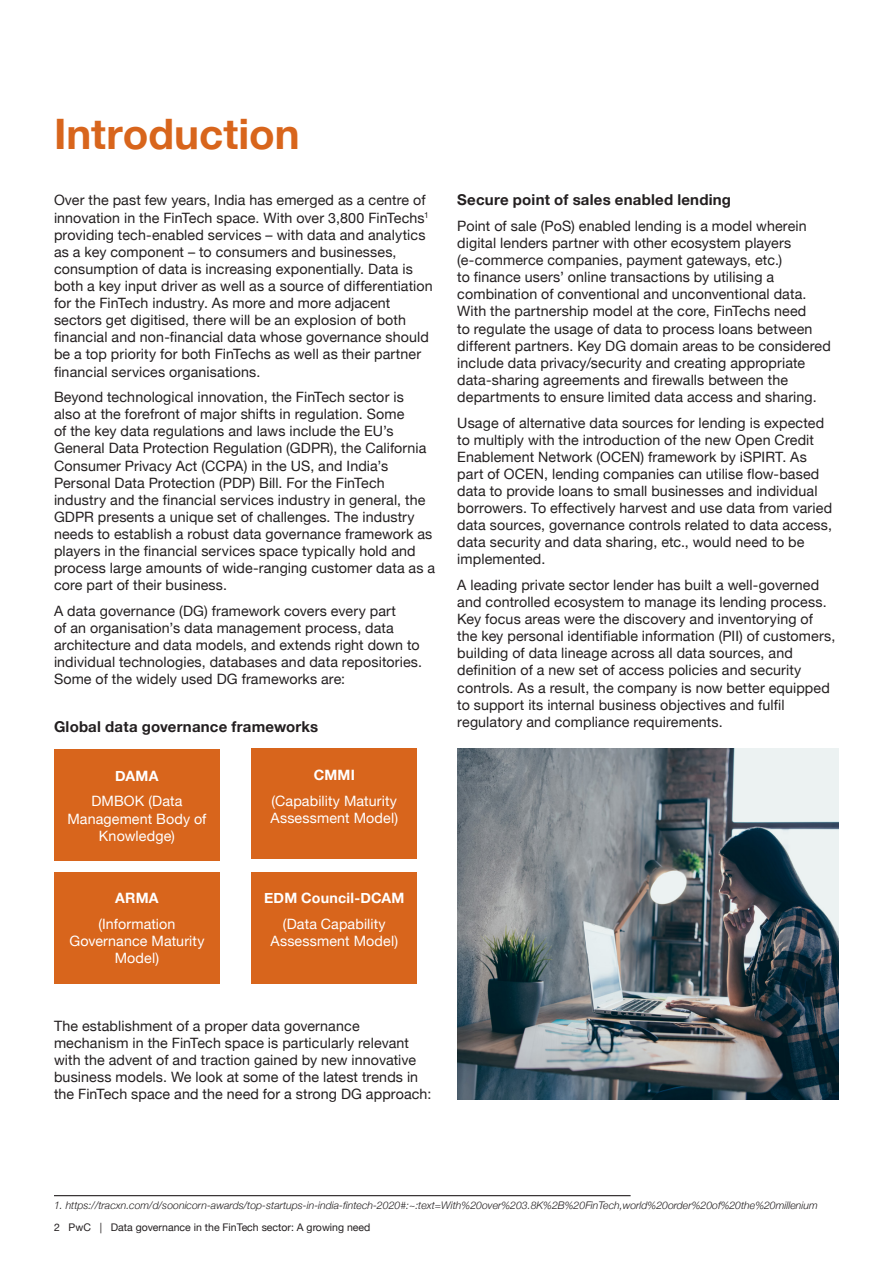
<style>
.page{position:relative;width:893px;height:1263px;background:#fff}
.page>*{position:absolute;margin:0;border:0;box-sizing:border-box;transform-origin:0 0}
.ToC_Heading{font:700 42px "Helvetica Neue";color:#d8651c}
.t1{font:700 15px "Helvetica Neue";letter-spacing:.015em;color:#231f20}
.Body_copy{font:14.25px/17.1px "Helvetica Neue";letter-spacing:.01em;color:#231f20}
.Body_copy-2{font:14.25px/17.1px "Helvetica Neue";letter-spacing:.01em;color:#fff;text-align:center}
.Body_copy-3{font:700 14.25px "Helvetica Neue";letter-spacing:.015em;color:#fff}
.Source_notes{font:italic 300 10.5px "Helvetica Neue";color:#231f20}
.t2{font:10.5px "Helvetica Neue";color:#231f20}
</style>
<div class="page">
<hr style="left:54px;top:1195px;width:577px;height:1px;background:#231f20">
<div style="left:54px;top:749px;width:166px;height:111px;background:#d8651c"></div>
<div style="left:251px;top:749px;width:166px;height:110px;background:#d8651c"></div>
<div style="left:54px;top:872px;width:166px;height:111px;background:#d8651c"></div>
<div style="left:251px;top:872px;width:166px;height:111px;background:#d8651c"></div>
<img style="left:457px;top:748px;width:382px;height:351px">
<p class="ToC_Heading" style="left:54px;top:101px;width:247px">Introduction</p>
<p class="Body_copy" style="left:54px;top:193px;width:380px">Over the past few years, India has emerged as a centre of innovation in the FinTech space. With over 3,800 FinTechs<sup>1 </sup>providing tech-enabled services – with data and analytics as a key component – to consumers and businesses, consumption of data is increasing exponentially. Data is both a key input driver as well as a source of differentiation for the FinTech industry. As more and more adjacent sectors get digitised, there will be an explosion of both financial and non-financial data whose governance should be a top priority for both FinTechs as well as their partner financial services organisations.</p>
<p class="Body_copy" style="left:54px;top:389px;width:383px">Beyond technological innovation, the FinTech sector is<br>also at the forefront of major shifts in regulation. Some<br>of the key data regulations and laws include the EU’s General Data Protection Regulation (GDPR), the California Consumer Privacy Act (CCPA) in the US, and India’s Personal Data Protection (PDP) Bill. For the FinTech industry and the financial services industry in general, the GDPR presents a unique set of challenges. The industry needs to establish a robust data governance framework as players in the financial services space typically hold and process large amounts of wide-ranging customer data as a core part of their business.</p>
<p class="Body_copy" style="left:54px;top:603px;width:370px">A data governance (DG) framework covers every part<br>of an organisation’s data management process, data architecture and data models, and extends right down to individual technologies, databases and data repositories.<br>Some of the widely used DG frameworks are:</p>
<p class="t1" style="left:54px;top:714px;width:266px">Global data governance frameworks</p>
<p class="Body_copy-3" style="left:115px;top:765px;width:45px">DAMA</p>
<p class="Body_copy-2" style="left:67px;top:794px;width:141px">DMBOK (Data<br>Management Body of<br>Knowledge)</p>
<p class="Body_copy-3" style="left:115px;top:887px;width:45px">ARMA</p>
<p class="Body_copy-2" style="left:69px;top:916px;width:137px">(Information<br>Governance Maturity<br>Model)</p>
<p class="Body_copy-3" style="left:314px;top:764px;width:43px">CMMI</p>
<p class="Body_copy-2" style="left:271px;top:793px;width:129px;text-align:left">(Capability Maturity<br>Assessment Model)</p>
<p class="Body_copy-3" style="left:264px;top:887px;width:142px">EDM Council-DCAM</p>
<p class="Body_copy-2" style="left:271px;top:916px;width:129px">(Data Capability<br>Assessment Model)</p>
<p class="Body_copy" style="left:54px;top:1018px;width:379px">The establishment of a proper data governance mechanism in the FinTech space is particularly relevant with the advent of and traction gained by new innovative business models. We look at some of the latest trends in the FinTech space and the need for a strong DG approach:</p>
<p class="t1" style="left:457px;top:188px;width:275px">Secure point of sales enabled lending</p>
<p class="Body_copy" style="left:457px;top:218px;width:375px">Point of sale (PoS) enabled lending is a model wherein digital lenders partner with other ecosystem players (e-commerce companies, payment gateways, etc.)<br>to finance users’ online transactions by utilising a combination of conventional and unconventional data.<br>With the partnership model at the core, FinTechs need<br>to regulate the usage of data to process loans between different partners. Key DG domain areas to be considered include data privacy/security and creating appropriate data-sharing agreements and firewalls between the departments to ensure limited data access and sharing.</p>
<p class="Body_copy" style="left:457px;top:415px;width:376px">Usage of alternative data sources for lending is expected to multiply with the introduction of the new Open Credit Enablement Network (OCEN) framework by iSPIRT. As part of OCEN, lending companies can utilise flow-based data to provide loans to small businesses and individual borrowers. To effectively harvest and use data from varied data sources, governance controls related to data access, data security and data sharing, etc., would need to be implemented.</p>
<p class="Body_copy" style="left:457px;top:577px;width:380px">A leading private sector lender has built a well-governed and controlled ecosystem to manage its lending process.<br>Key focus areas were the discovery and inventorying of the key personal identifiable information (PII) of customers, building of data lineage across all data sources, and definition of a new set of access policies and security controls. As a result, the company is now better equipped to support its internal business objectives and fulfil regulatory and compliance requirements.</p>
<p class="Source_notes" style="left:54px;top:1197px;width:765px">1. https://tracxn.com/d/soonicorn-awards/top-startups-in-india-fintech-2020#:~:text=With%20over%203.8K%2B%20FinTech,world%20order%20of%20the%20millenium</p>
<p class="t2" style="left:54px;top:1220px;width:318px">2 PwC | Data governance in the FinTech sector: A growing need</p>
</div>
